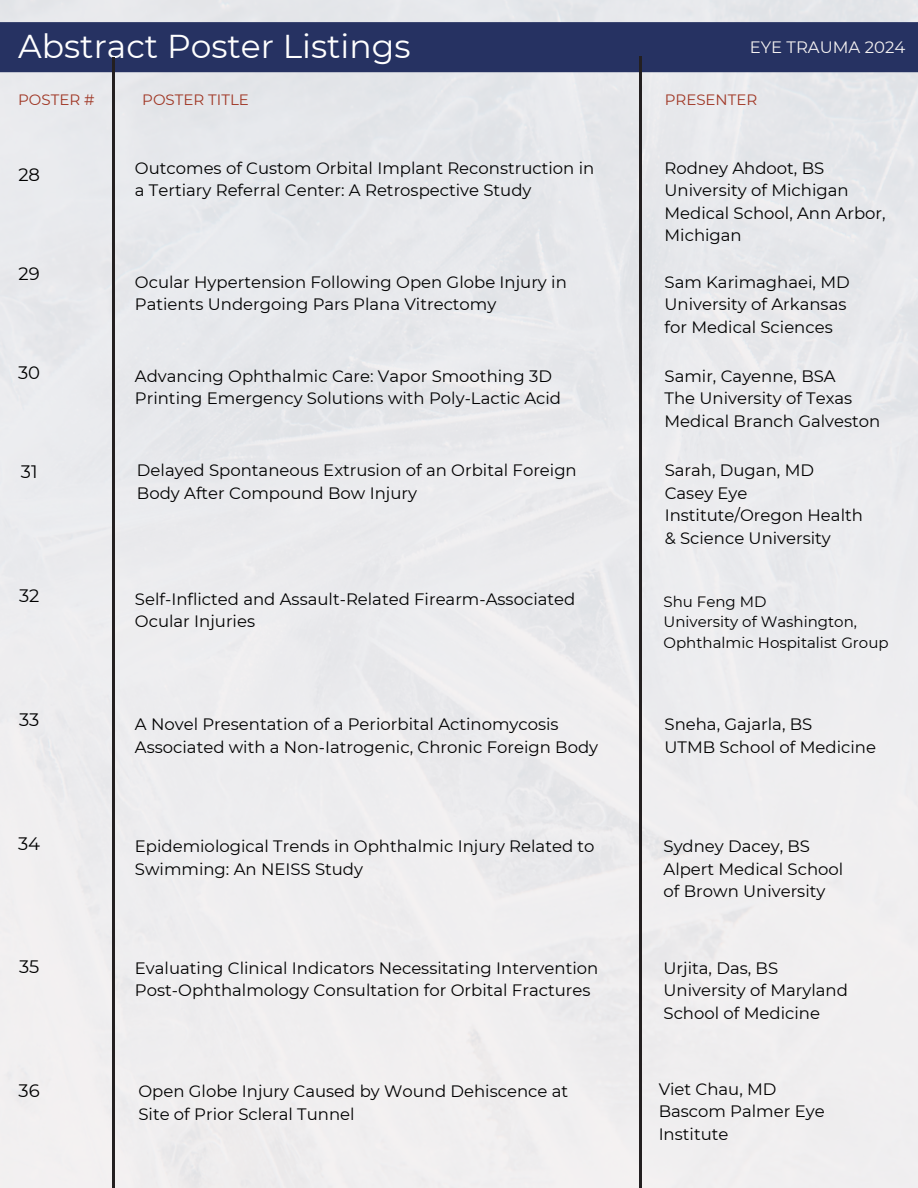
<style>
.page{position:relative;width:918px;height:1188px;background:#fff}
.page>*{position:absolute;margin:0;border:0;box-sizing:border-box;transform-origin:0 0}
.t1{font:33px "Montserrat";color:#fff}
.t2{font:18px "Montserrat";color:#000}
.t3{font:16.5px/22.5px "Montserrat";color:#000}
.t4{font:16.5px "Montserrat";color:#f4f1f1}
.t5{font:15px/20.2px "Montserrat";color:#000}
.t6{font:15px "Montserrat";color:#a03725}
</style>
<div class="page">
<div style="left:0;top:22px;width:918px;height:50px;background:#263262"></div>
<hr style="left:639px;top:57px;width:3px;height:1131px;background:#231f20">
<hr style="left:112px;top:57px;width:3px;height:1131px;background:#231f20">
<p class="t1" style="left:18px;top:26px;width:394px">Abstract Poster Listings</p>
<h2 class="t6" style="left:18px;top:90px;width:78px">POSTER #</h2>
<p class="t6" style="left:142px;top:90px;width:108px">POSTER TITLE</p>
<p class="t6" style="left:665px;top:91px;width:94px">PRESENTER</p>
<h4 class="t4" style="left:750px;top:37px;width:157px">EYE TRAUMA 2024</h4>
<h4 class="t2" style="left:18px;top:164px;width:23px">28</h4>
<h4 class="t2" style="left:19px;top:263px;width:23px">29</h4>
<h3 class="t2" style="left:18px;top:362px;width:24px">30</h3>
<h3 class="t2" style="left:21px;top:461px;width:18px">31</h3>
<h3 class="t2" style="left:19px;top:585px;width:22px">32</h3>
<h3 class="t2" style="left:19px;top:708px;width:22px">33</h3>
<h3 class="t2" style="left:18px;top:832px;width:24px">34</h3>
<h3 class="t2" style="left:19px;top:956px;width:22px">35</h3>
<h3 class="t2" style="left:19px;top:1080px;width:23px">36</h3>
<h3 class="t3" style="left:135px;top:156px;width:461px">Outcomes of Custom Orbital Implant Reconstruction in a Tertiary Referral Center: A Retrospective Study</h3>
<h3 class="t3" style="left:665px;top:156px;width:223px">Rodney Ahdoot, BS<br>University of Michigan<br>Medical School, Ann Arbor,<br>Michigan</h3>
<h3 class="t3" style="left:135px;top:271px;width:433px">Ocular Hypertension Following Open Globe Injury in<br>Patients Undergoing Pars Plana Vitrectomy</h3>
<h3 class="t3" style="left:665px;top:271px;width:187px">Sam Karimaghaei, MD<br>University of Arkansas for Medical Sciences</h3>
<h3 class="t3" style="left:135px;top:365px;width:428px">Advancing Ophthalmic Care: Vapor Smoothing 3D<br>Printing Emergency Solutions with Poly-Lactic Acid</h3>
<h3 class="t3" style="left:665px;top:365px;width:217px">Samir, Cayenne, BSA<br>The University of Texas<br>Medical Branch Galveston</h3>
<h3 class="t3" style="left:137px;top:459px;width:441px">Delayed Spontaneous Extrusion of an Orbital Foreign<br>Body After Compound Bow Injury</h3>
<h3 class="t3" style="left:665px;top:459px;width:200px">Sarah, Dugan, MD<br>Casey Eye<br>Institute/Oregon Health &amp; Science University</h3>
<h3 class="t3" style="left:135px;top:588px;width:442px">Self-Inflicted and Assault-Related Firearm-Associated<br>Ocular Injuries</h3>
<h3 class="t5" style="left:664px;top:592px;width:105px">Shu Feng MD</h3>
<h3 class="t5" style="left:664px;top:612px;width:227px">University of Washington,<br>Ophthalmic Hospitalist Group</h3>
<p class="t3" style="left:135px;top:713px;width:465px">A Novel Presentation of a Periorbital Actinomycosis<br>Associated with a Non-Iatrogenic, Chronic Foreign Body</p>
<p class="t3" style="left:665px;top:713px;width:213px">Sneha, Gajarla, BS<br>UTMB School of Medicine</p>
<h3 class="t3" style="left:135px;top:835px;width:461px">Epidemiological Trends in Ophthalmic Injury Related to<br>Swimming: An NEISS Study</h3>
<h3 class="t3" style="left:664px;top:835px;width:181px">Sydney Dacey, BS<br>Alpert Medical School of Brown University</h3>
<h3 class="t3" style="left:135px;top:956px;width:465px">Evaluating Clinical Indicators Necessitating Intervention<br>Post-Ophthalmology Consultation for Orbital Fractures</h3>
<h3 class="t3" style="left:664px;top:956px;width:186px">Urjita, Das, BS<br>University of Maryland<br>School of Medicine</h3>
<h3 class="t3" style="left:138px;top:1080px;width:431px">Open Globe Injury Caused by Wound Dehiscence at<br>Site of Prior Scleral Tunnel</h3>
<h3 class="t3" style="left:659px;top:1078px;width:167px">Viet Chau, MD<br>Bascom Palmer Eye<br>Institute</h3>
</div>
